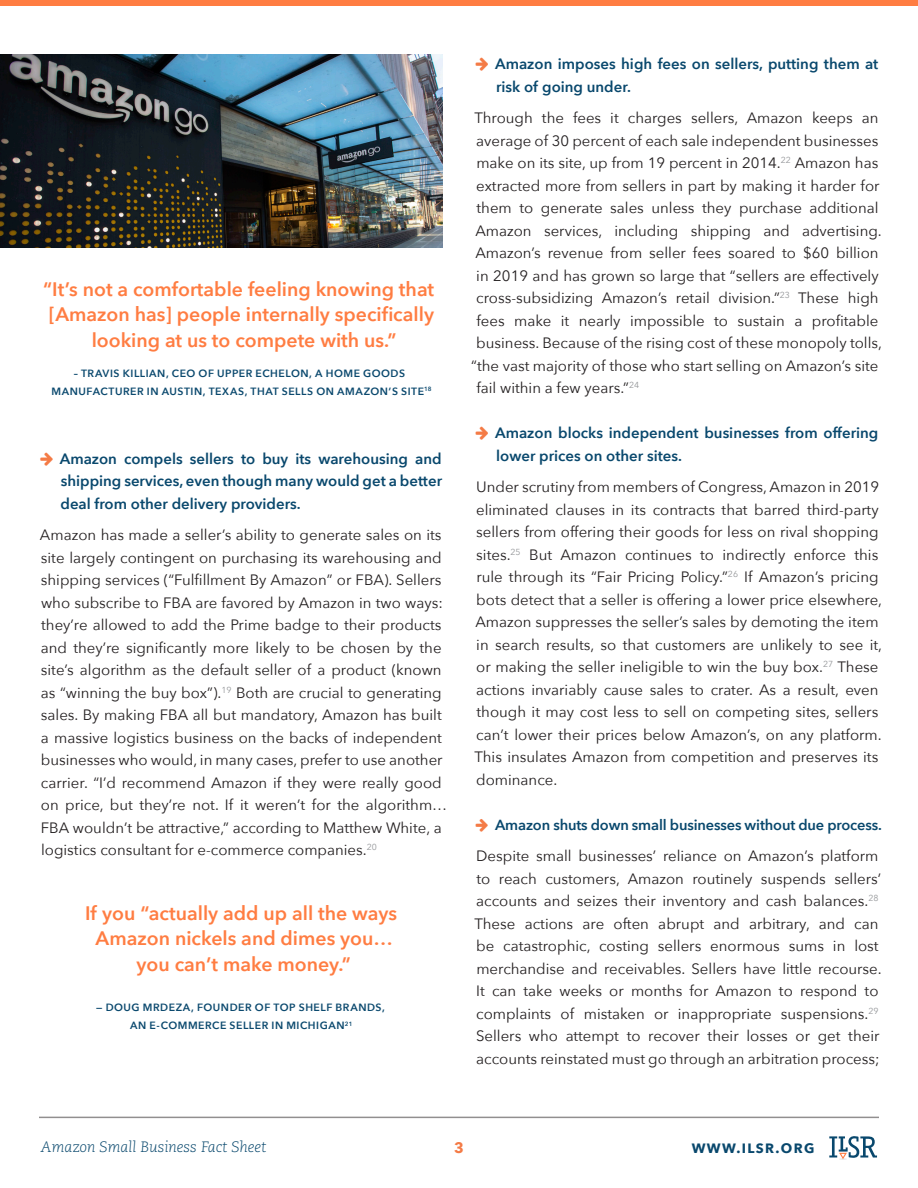
<style>
.page{position:relative;width:918px;height:1188px;background:#fff}
.page>*{position:absolute;margin:0;border:0;box-sizing:border-box;transform-origin:0 0}
.t1{font:600 19.5px/25.5px "Avenir Next";color:#ff7d42;text-align:center}
.t2{font:15px/22.5px "Avenir Next";color:#231f20}
.t3{font:600 15px/22.5px "Avenir Next";color:#09486d}
.t4{font:italic 300 15px "Caecilia LT Std";color:#09486d}
.t5{font:700 15px "Avenir Next";color:#f47b46}
.t6{font:600 14.7px "Avenir Next";letter-spacing:-.01em;color:#09486d}
.t7{font:700 13.5px "Avenir Next";letter-spacing:.1em;color:#09486d}
.t8{font:600 10.5px/18px "Avenir Next";letter-spacing:.05em;color:#0b496e;text-align:center}
.s1{color:#f47b46}
</style>
<div class="page">
<div style="left:0;top:0;width:918px;height:6px;background:#ff7d42"></div>
<svg style="left:829px;top:1136px;width:48px;height:24px"></svg>
<hr style="left:39px;top:1117px;width:840px;height:1px;background:#231f20">
<img style="left:0;top:54px;width:442px;height:193px">
<p class="t1" style="left:43px;top:276px;width:392px">“It’s not a comfortable feeling knowing that [Amazon has] people internally specifically looking at us to compete with us.”</p>
<p class="t8" style="left:52px;top:364px;width:381px">– TRAVIS KILLIAN, CEO OF UPPER ECHELON, A HOME GOODS<br>MANUFACTURER IN AUSTIN, TEXAS, THAT SELLS ON AMAZON’S SITE<sup>18</sup></p>
<p class="t3" style="left:61px;top:447px;width:383px;text-align:justify;text-indent:-20px"><span class="s1">❖</span> Amazon compels sellers to buy its warehousing and shipping services, even though many would get a better deal from other delivery providers.</p>
<p class="t2" style="left:40px;top:523px;width:409px">Amazon has made a seller’s ability to generate sales on its site largely contingent on purchasing its warehousing and shipping services (“Fulfillment By Amazon” or FBA). Sellers who subscribe to FBA are favored by Amazon in two ways: they’re allowed to add the Prime badge to their products and they’re significantly more likely to be chosen by the site’s algorithm as the default seller of a product (known as “winning the buy box”).<sup>19</sup> Both are crucial to generating sales. By making FBA all but mandatory, Amazon has built a massive logistics business on the backs of independent businesses who would, in many cases, prefer to use another carrier. “I’d recommend Amazon if they were really good on price, but they’re not. If it weren’t for the algorithm… FBA wouldn’t be attractive,” according to Matthew White, a logistics consultant for e-commerce companies.<sup>20</sup></p>
<p class="t1" style="left:85px;top:900px;width:314px">If you “actually add up all the ways<br>Amazon nickels and dimes you… you can’t make money.”</p>
<p class="t8" style="left:96px;top:999px;width:290px">— DOUG MRDEZA, FOUNDER OF TOP SHELF BRANDS,<br>AN E-COMMERCE SELLER IN MICHIGAN<sup>21</sup></p>
<p class="t3" style="left:496px;top:52px;width:384px;text-indent:-20px"><span class="s1">❖</span> Amazon imposes high fees on sellers, putting them at risk of going under.</p>
<p class="t2" style="left:475px;top:106px;width:405px">Through the fees it charges sellers, Amazon keeps an</p>
<p class="t2" style="left:476px;top:128px;width:404px">average of 30 percent of each sale independent businesses</p>
<p class="t2" style="left:476px;top:151px;width:403px">make on its site, up from 19 percent in 2014.<sup>22</sup> Amazon has</p>
<p class="t2" style="left:476px;top:173px;width:405px">extracted more from sellers in part by making it harder for</p>
<p class="t2" style="left:477px;top:196px;width:403px">them to generate sales unless they purchase additional</p>
<p class="t2" style="left:475px;top:218px;width:408px">Amazon services, including shipping and advertising.</p>
<p class="t2" style="left:475px;top:241px;width:405px">Amazon’s revenue from seller fees soared to $60 billion</p>
<p class="t2" style="left:476px;top:263px;width:404px">in 2019 and has grown so large that “sellers are effectively</p>
<p class="t2" style="left:476px;top:286px;width:404px">cross-subsidizing Amazon’s retail division.”<sup>23</sup> These high</p>
<p class="t2" style="left:476px;top:308px;width:404px">fees make it nearly impossible to sustain a profitable</p>
<p class="t2" style="left:476px;top:331px;width:407px">business. Because of the rising cost of these monopoly tolls,</p>
<p class="t2" style="left:471px;top:353px;width:409px">“the vast majority of those who start selling on Amazon’s site</p>
<p class="t2" style="left:476px;top:376px;width:164px">fail within a few years.”<sup>24</sup></p>
<p class="t3" style="left:496px;top:421px;width:384px;text-indent:-20px"><span class="s1">❖</span> Amazon blocks independent businesses from offering lower prices on other sites.</p>
<p class="t2" style="left:475px;top:475px;width:409px">Under scrutiny from members of Congress, Amazon in 2019 eliminated clauses in its contracts that barred third-party sellers from offering their goods for less on rival shopping sites.<sup>25</sup> But Amazon continues to indirectly enforce this rule through its “Fair Pricing Policy.”<sup>26</sup> If Amazon’s pricing bots detect that a seller is offering a lower price elsewhere, Amazon suppresses the seller’s sales by demoting the item in search results, so that customers are unlikely to see it, or making the seller ineligible to win the buy box.<sup>27</sup> These actions invariably cause sales to crater. As a result, even though it may cost less to sell on competing sites, sellers can’t lower their prices below Amazon’s, on any platform.<br>This insulates Amazon from competition and preserves its dominance.</p>
<p class="t6" style="left:476px;top:812px;width:408px"><span class="s1">❖</span> Amazon shuts down small businesses without due process.</p>
<p class="t2" style="left:475px;top:844px;width:409px">Despite small businesses’ reliance on Amazon’s platform to reach customers, Amazon routinely suspends sellers’ accounts and seizes their inventory and cash balances.<sup>28<br></sup>These actions are often abrupt and arbitrary, and can be catastrophic, costing sellers enormous sums in lost merchandise and receivables. Sellers have little recourse.<br>It can take weeks or months for Amazon to respond to complaints of mistaken or inappropriate suspensions.<sup>29<br></sup>Sellers who attempt to recover their losses or get their accounts reinstated must go through an arbitration process;</p>
<p class="t4" style="left:40px;top:1138px;width:228px">Amazon Small Business Fact Sheet</p>
<p class="t5" style="left:454px;top:1135px;width:11px">3</p>
<p class="t7" style="left:692px;top:1136px;width:124px">WWW.ILSR.ORG</p>
</div>
